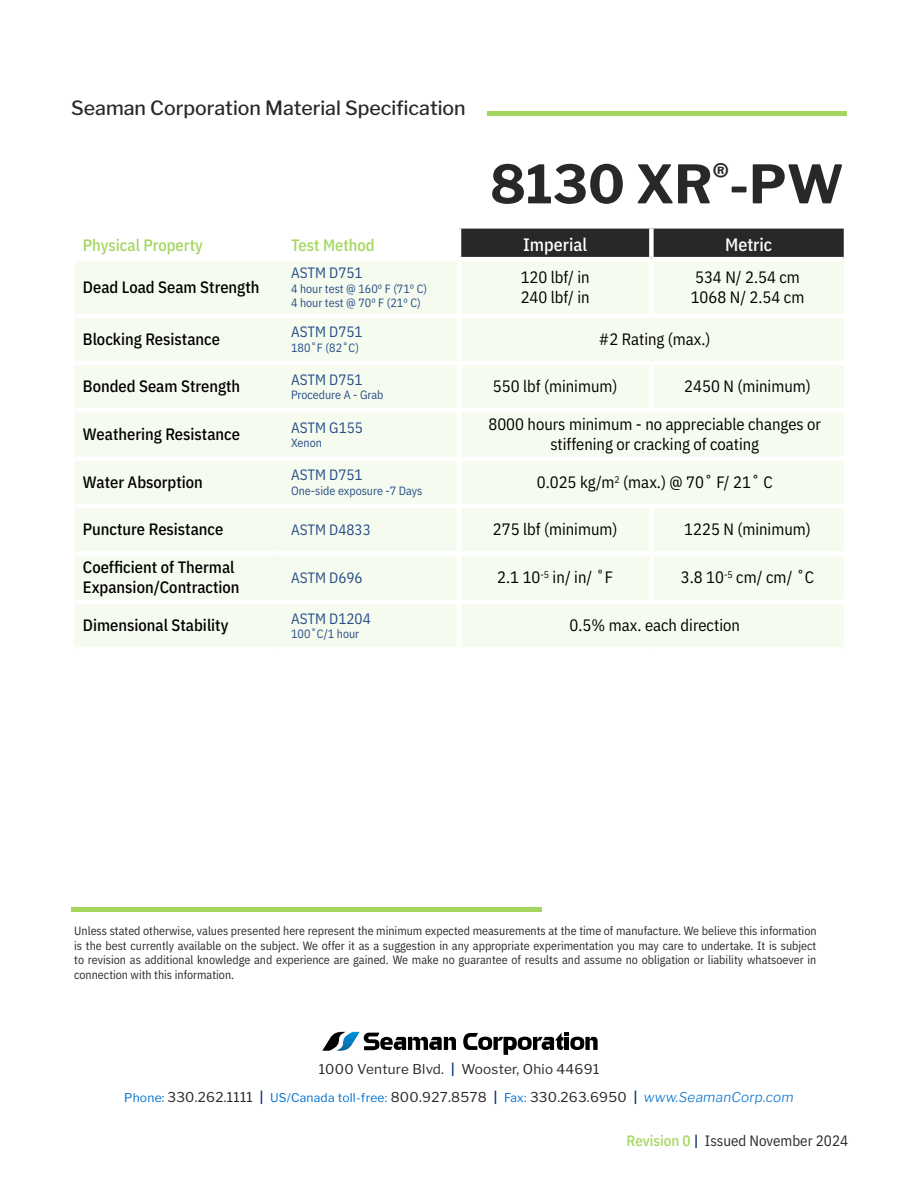
<style>
.page{position:relative;width:918px;height:1188px;background:#fff}
.page>*{position:absolute;margin:0;border:0;box-sizing:border-box;transform-origin:0 0}
.t1{font:700 52.65px "Libre Franklin";color:#292829}
.t2{font:500 19.5px "Libre Franklin";color:#292829}
.t3{font:500 18px "IBM Plex Sans Cond";color:#fff}
.t4{font:16.5px/19.8px "IBM Plex Sans Cond";color:#000}
.t5{font:500 16.5px/19.8px "IBM Plex Sans Cond";color:#000}
.t6{font:500 16.5px "IBM Plex Sans Cond";color:#a4d65e}
.t7{font:15px "IBM Plex Sans Cond";color:#264d87}
.t8{font:15px "IBM Plex Sans Cond";color:#292829}
.t9{font:13.5px/28.5px "Libre Franklin";letter-spacing:.02em;color:#292829;text-align:center}
.t10{font:12px/14.4px "IBM Plex Sans Cond";color:#292829;text-align:justify}
.t11{font:12px/14.4px "IBM Plex Sans Cond";color:#264d87}
.s1{font-family:"IBM Plex Sans Cond";font-weight:500;font-size:15px;color:#002d72}
.s2{font-size:12px;color:#0070ce}
.s3{font-weight:300;font-style:italic;color:#0070ce}
.s4{font-weight:500;color:#a4d65e}
.s5{font-weight:500;color:#002d72}
</style>
<div class="page">
<div style="left:71px;top:907px;width:471px;height:5px;background:#a4d65e"></div>
<svg style="left:322px;top:1031px;width:134px;height:20px"></svg>
<svg style="left:463px;top:1033px;width:135px;height:22px"></svg>
<div style="left:461px;top:229px;width:383px;height:28px;background:#292829"></div>
<div style="left:74px;top:261px;width:770px;height:386px;background:#f6fbef"></div>
<div style="left:649px;top:229px;width:5px;height:28px;background:#fff"></div>
<hr style="left:457px;top:261px;width:4px;height:52px;background:#fff">
<div style="left:649px;top:261px;width:5px;height:52px;background:#fff"></div>
<div style="left:278px;top:313px;width:181px;height:5px;background:#fff"></div>
<div style="left:459px;top:313px;width:192px;height:5px;background:#fff"></div>
<hr style="left:457px;top:318px;width:4px;height:43px;background:#fff">
<div style="left:651px;top:313px;width:193px;height:5px;background:#fff"></div>
<hr style="left:278px;top:361px;width:181px;height:4px;background:#fff">
<hr style="left:459px;top:361px;width:192px;height:4px;background:#fff">
<hr style="left:457px;top:365px;width:4px;height:43px;background:#fff">
<hr style="left:651px;top:361px;width:193px;height:4px;background:#fff">
<div style="left:649px;top:365px;width:5px;height:43px;background:#fff"></div>
<hr style="left:278px;top:408px;width:181px;height:4px;background:#fff">
<hr style="left:459px;top:408px;width:192px;height:4px;background:#fff">
<hr style="left:457px;top:412px;width:4px;height:45px;background:#fff">
<hr style="left:651px;top:408px;width:193px;height:4px;background:#fff">
<hr style="left:278px;top:457px;width:181px;height:4px;background:#fff">
<hr style="left:459px;top:457px;width:192px;height:4px;background:#fff">
<hr style="left:457px;top:461px;width:4px;height:43px;background:#fff">
<hr style="left:651px;top:457px;width:193px;height:4px;background:#fff">
<hr style="left:278px;top:504px;width:181px;height:4px;background:#fff">
<hr style="left:459px;top:504px;width:192px;height:4px;background:#fff">
<hr style="left:457px;top:508px;width:4px;height:43px;background:#fff">
<hr style="left:651px;top:504px;width:193px;height:4px;background:#fff">
<div style="left:649px;top:508px;width:5px;height:43px;background:#fff"></div>
<div style="left:278px;top:551px;width:181px;height:5px;background:#fff"></div>
<div style="left:459px;top:551px;width:192px;height:5px;background:#fff"></div>
<hr style="left:457px;top:556px;width:4px;height:44px;background:#fff">
<div style="left:651px;top:551px;width:193px;height:5px;background:#fff"></div>
<div style="left:649px;top:556px;width:5px;height:44px;background:#fff"></div>
<hr style="left:278px;top:600px;width:181px;height:4px;background:#fff">
<hr style="left:459px;top:600px;width:192px;height:4px;background:#fff">
<hr style="left:457px;top:604px;width:4px;height:43px;background:#fff">
<hr style="left:651px;top:600px;width:193px;height:4px;background:#fff">
<div style="left:74px;top:313px;width:204px;height:5px;background:#fff"></div>
<hr style="left:74px;top:361px;width:204px;height:4px;background:#fff">
<hr style="left:74px;top:408px;width:204px;height:4px;background:#fff">
<hr style="left:74px;top:457px;width:204px;height:4px;background:#fff">
<hr style="left:74px;top:504px;width:204px;height:4px;background:#fff">
<div style="left:74px;top:551px;width:204px;height:5px;background:#fff"></div>
<hr style="left:74px;top:600px;width:204px;height:4px;background:#fff">
<div style="left:487px;top:111px;width:360px;height:5px;background:#a4d65e"></div>
<h2 class="t2" style="left:71px;top:96px;width:396px">Seaman Corporation Material Specification</h2>
<h1 class="t1" style="left:490px;top:153px;width:355px">8130 XR<sup>®</sup>-PW</h1>
<h3 class="t6" style="left:83px;top:232px;width:122px">Physical Property</h3>
<h3 class="t6" style="left:291px;top:232px;width:85px">Test Method</h3>
<h3 class="t3" style="left:523px;top:230px;width:66px">Imperial</h3>
<h3 class="t3" style="left:725px;top:230px;width:49px">Metric</h3>
<h3 class="t5" style="left:83px;top:276px;width:178px">Dead Load Seam Strength</h3>
<p class="t7" style="left:291px;top:261px;width:73px">ASTM D751</p>
<p class="t11" style="left:291px;top:280px;width:138px">4 hour test @ 160º F (71º C)<br>4 hour test @ 70º F (21º C)</p>
<h3 class="t4" style="left:521px;top:266px;width:71px">120 lbf/ in<br>240 lbf/ in</h3>
<h3 class="t4" style="left:691px;top:266px;width:115px">534 N/ 2.54 cm<br>1068 N/ 2.54 cm</h3>
<h3 class="t5" style="left:83px;top:328px;width:139px">Blocking Resistance</h3>
<h3 class="t5" style="left:83px;top:375px;width:159px">Bonded Seam Strength</h3>
<h3 class="t5" style="left:83px;top:423px;width:159px">Weathering Resistance</h3>
<h3 class="t5" style="left:83px;top:471px;width:122px">Water Absorption</h3>
<p class="t7" style="left:291px;top:320px;width:73px">ASTM D751</p>
<p class="t11" style="left:291px;top:339px;width:69px">180˚F (82˚C)</p>
<h3 class="t4" style="left:599px;top:328px;width:113px">#2 Rating (max.)</h3>
<p class="t7" style="left:291px;top:368px;width:73px">ASTM D751</p>
<p class="t11" style="left:291px;top:387px;width:94px">Procedure A - Grab</p>
<p class="t7" style="left:291px;top:416px;width:73px">ASTM G155</p>
<p class="t11" style="left:291px;top:434px;width:32px">Xenon</p>
<h3 class="t4" style="left:493px;top:375px;width:126px">550 lbf (minimum)</h3>
<h3 class="t4" style="left:684px;top:375px;width:128px">2450 N (minimum)</h3>
<h3 class="t4" style="left:488px;top:413px;width:334px;text-align:center">8000 hours minimum - no appreciable changes or stiffening or cracking of coating</h3>
<p class="t7" style="left:291px;top:464px;width:73px">ASTM D751</p>
<p class="t11" style="left:291px;top:482px;width:133px">One-side exposure -7 Days</p>
<h3 class="t4" style="left:537px;top:471px;width:237px">0.025 kg/m<sup>2</sup> (max.) @ 70˚ F/ 21˚ C</h3>
<h3 class="t5" style="left:83px;top:518px;width:142px">Puncture Resistance</h3>
<p class="t7" style="left:291px;top:518px;width:81px">ASTM D4833</p>
<h3 class="t4" style="left:493px;top:518px;width:126px">275 lbf (minimum)</h3>
<h3 class="t4" style="left:684px;top:518px;width:128px">1225 N (minimum)</h3>
<h3 class="t5" style="left:83px;top:556px;width:158px">Coefficient of Thermal<br>Expansion/Contraction</h3>
<p class="t7" style="left:291px;top:566px;width:73px">ASTM D696</p>
<h3 class="t4" style="left:497px;top:566px;width:117px">2.1 10<sup>-5</sup> in/ in/ ˚F</h3>
<h3 class="t4" style="left:681px;top:566px;width:135px">3.8 10<sup>-5</sup> cm/ cm/ ˚C</h3>
<h3 class="t5" style="left:83px;top:614px;width:147px">Dimensional Stability</h3>
<p class="t7" style="left:291px;top:607px;width:81px">ASTM D1204</p>
<p class="t11" style="left:291px;top:625px;width:70px">100˚C/1 hour</p>
<h3 class="t4" style="left:570px;top:614px;width:172px">0.5% max. each direction</h3>
<p class="t10" style="left:74px;top:923px;width:744px">Unless stated otherwise, values presented here represent the minimum expected measurements at the time of manufacture. We believe this information is the best currently available on the subject. We offer it as a suggestion in any appropriate experimentation you may care to undertake. It is subject to revision as additional knowledge and experience are gained. We make no guarantee of results and assume no obligation or liability whatsoever in connection with this information.</p>
<p class="t9" style="left:124px;top:1055px;width:671px">1000 Venture Blvd. <span class="s1">|</span> Wooster, Ohio 44691<br><span class="s2">Phone:</span> 330.262.1111 <span class="s1">|</span> <span class="s2">US/Canada toll-free:</span> 800.927.8578 <span class="s1">|</span> <span class="s2">Fax:</span> 330.263.6950 <span class="s1">|</span> <span class="s3">www.SeamanCorp.com</span></p>
<p class="t8" style="left:627px;top:1129px;width:223px"><span class="s4">Revision 0</span> <span class="s5">|</span> Issued November 2024</p>
</div>
